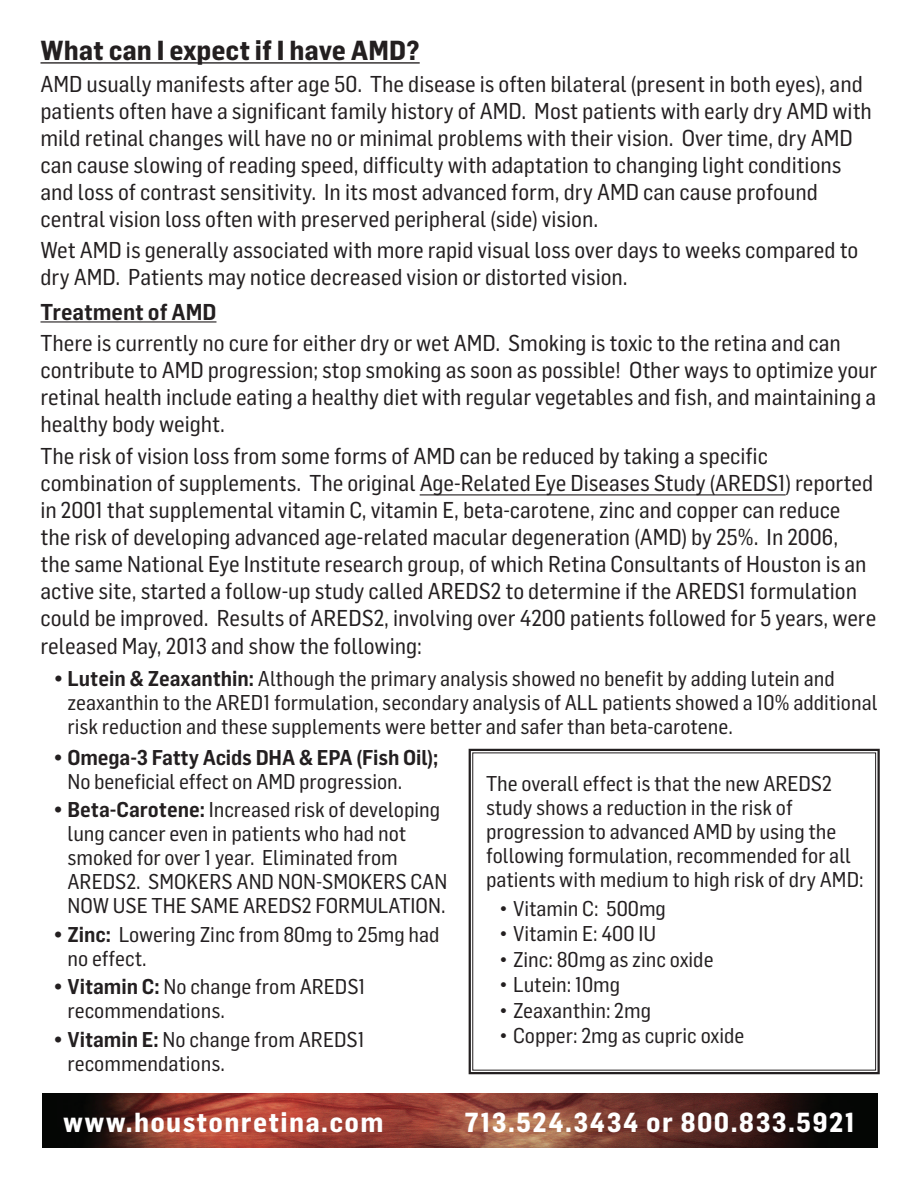
<style>
.page{position:relative;width:918px;height:1188px;background:#fff}
.page>*{position:absolute;margin:0;border:0;box-sizing:border-box;transform-origin:0 0}
.t1{font:700 27px "Flama Semicondensed";letter-spacing:.05em;color:#fff}
.t2{font:700 27px "Flama Semicondensed";color:#231f20}
.t3{font:22.5px/27px "Flama Semicondensed Basic";color:#231f20}
.t4{font:600 22.5px "Flama Semicondensed";color:#231f20}
.t5{font:21px/24px "Flama Semicondensed Basic";color:#231f20}
.t6{font:600 21px "Flama Semicondensed";letter-spacing:-.005em;color:#231f20}
.s1{font-family:"Flama Semicondensed";font-weight:600}
</style>
<div class="page">
<img style="left:42px;top:1094px;width:836px;height:54px">
<hr style="left:40px;top:62px;width:380px;height:2px;background:#231f20">
<hr style="left:40px;top:321px;width:176px;height:2px;background:#231f20">
<hr style="left:420px;top:494px;width:366px;height:1px;background:#231f20">
<svg style="left:468px;top:748px;width:412px;height:327px"></svg>
<div style="left:472px;top:753px;width:404px;height:318px;border:1px solid #231f20"></div>
<p class="t2" style="left:40px;top:33px;width:381px">What can I expect if I have AMD?</p>
<p class="t3" style="left:40px;top:69px;width:833px">AMD usually manifests after age 50. The disease is often bilateral (present in both eyes), and patients often have a significant family history of AMD. Most patients with early dry AMD with mild retinal changes will have no or minimal problems with their vision. Over time, dry AMD can cause slowing of reading speed, difficulty with adaptation to changing light conditions and loss of contrast sensitivity. In its most advanced form, dry AMD can cause profound central vision loss often with preserved peripheral (side) vision.</p>
<p class="t3" style="left:40px;top:236px;width:819px">Wet AMD is generally associated with more rapid visual loss over days to weeks compared to dry AMD. Patients may notice decreased vision or distorted vision.</p>
<p class="t4" style="left:40px;top:297px;width:177px">Treatment of AMD</p>
<p class="t3" style="left:40px;top:329px;width:838px">There is currently no cure for either dry or wet AMD. Smoking is toxic to the retina and can contribute to AMD progression; stop smoking as soon as possible! Other ways to optimize your retinal health include eating a healthy diet with regular vegetables and fish, and maintaining a healthy body weight.</p>
<p class="t3" style="left:40px;top:441px;width:837px">The risk of vision loss from some forms of AMD can be reduced by taking a specific combination of supplements. The original Age-Related Eye Diseases Study (AREDS1) reported in 2001 that supplemental vitamin C, vitamin E, beta-carotene, zinc and copper can reduce<br>the risk of developing advanced age-related macular degeneration (AMD) by 25%. In 2006,<br>the same National Eye Institute research group, of which Retina Consultants of Houston is an active site, started a follow-up study called AREDS2 to determine if the AREDS1 formulation could be improved. Results of AREDS2, involving over 4200 patients followed for 5 years, were released May, 2013 and show the following:</p>
<p class="t5" style="left:68px;top:666px;width:812px;text-indent:-14px"><span class="s1">• Lutein &amp; Zeaxanthin:</span> Although the primary analysis showed no benefit by adding lutein and zeaxanthin to the ARED1 formulation, secondary analysis of ALL patients showed a 10% additional risk reduction and these supplements were better and safer than beta-carotene.</p>
<p class="t6" style="left:54px;top:743px;width:386px">• Omega-3 Fatty Acids DHA &amp; EPA (Fish Oil);</p>
<p class="t5" style="left:68px;top:768px;width:336px">No beneficial effect on AMD progression.</p>
<p class="t5" style="left:68px;top:797px;width:381px;text-indent:-14px"><span class="s1">• Beta-Carotene:</span> Increased risk of developing lung cancer even in patients who had not smoked for over 1 year. Eliminated from AREDS2. SMOKERS AND NON-SMOKERS CAN NOW USE THE SAME AREDS2 FORMULATION.</p>
<p class="t5" style="left:68px;top:921px;width:374px;text-indent:-14px"><span class="s1">• Zinc:</span> Lowering Zinc from 80mg to 25mg had no effect.</p>
<p class="t5" style="left:68px;top:974px;width:300px;text-indent:-14px"><span class="s1">• Vitamin C:</span> No change from AREDS1 recommendations.</p>
<p class="t5" style="left:68px;top:1026px;width:299px;text-indent:-14px"><span class="s1">• Vitamin E:</span> No change from AREDS1 recommendations.</p>
<p class="t5" style="left:486px;top:771px;width:379px">The overall effect is that the new AREDS2 study shows a reduction in the risk of progression to advanced AMD by using the following formulation, recommended for all patients with medium to high risk of dry AMD:</p>
<p class="t5" style="left:500px;top:895px;width:168px">• Vitamin C: 500mg</p>
<p class="t5" style="left:500px;top:921px;width:158px">• Vitamin E: 400 IU</p>
<p class="t5" style="left:500px;top:946px;width:216px">• Zinc: 80mg as zinc oxide</p>
<p class="t5" style="left:500px;top:972px;width:122px">• Lutein: 10mg</p>
<p class="t5" style="left:500px;top:997px;width:153px">• Zeaxanthin: 2mg</p>
<p class="t5" style="left:500px;top:1023px;width:247px">• Copper: 2mg as cupric oxide</p>
<p class="t1" style="left:63px;top:1104px;width:322px">www.houstonretina.com</p>
<p class="t1" style="left:465px;top:1104px;width:391px">713.524.3434 or 800.833.5921</p>
</div>
